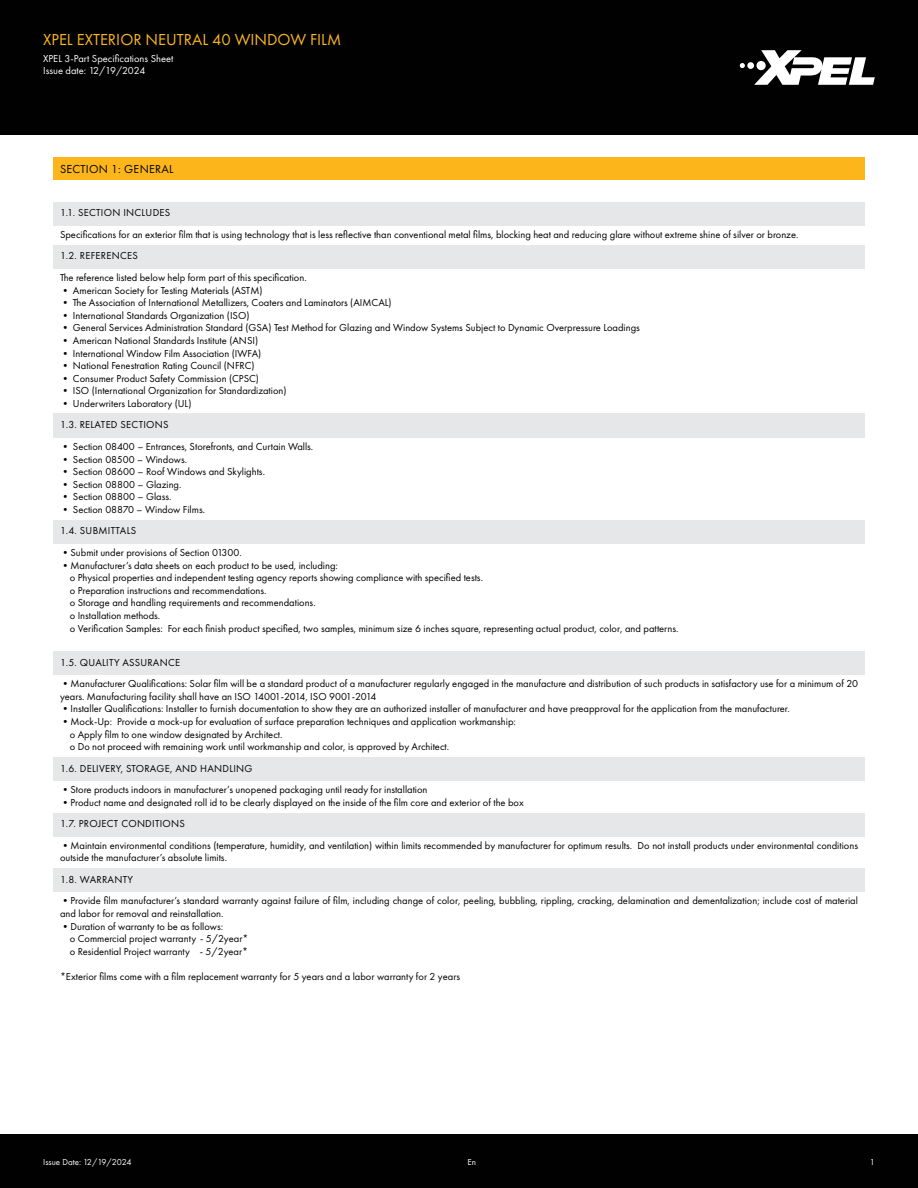
<style>
.page{position:relative;width:918px;height:1188px;background:#fff}
.page>*{position:absolute;margin:0;border:0;box-sizing:border-box;transform-origin:0 0}
.t1{font:16.5px "Futura PT";color:#fcb61c}
.Yellow_Header_Block{font:12px "Futura PT";letter-spacing:.02em;color:#010101}
.Grey_Header_Block{font:10.5px/12.6px "Futura PT";color:#010101}
.Grey_Header_Block-2{font:10.5px "Futura PT";letter-spacing:.025em;color:#010101}
.t2{font:10.5px/12.6px "Futura PT";color:#fff}
.t3{font:9px "Futura PT";color:#fff}
</style>
<div class="page">
<div style="left:0;top:0;width:918px;height:135px;background:#010101"></div>
<svg style="left:740px;top:50px;width:135px;height:35px"></svg>
<div style="left:0;top:1134px;width:918px;height:54px;background:#010101"></div>
<div style="left:53px;top:158px;width:812px;height:22px;background:#fcb61c"></div>
<div style="left:53px;top:202px;width:812px;height:24px;background:#e6e7e9"></div>
<div style="left:53px;top:245px;width:812px;height:24px;background:#e6e7e9"></div>
<div style="left:53px;top:414px;width:812px;height:24px;background:#e6e7e9"></div>
<div style="left:53px;top:520px;width:812px;height:24px;background:#e6e7e9"></div>
<div style="left:53px;top:651px;width:812px;height:24px;background:#e6e7e9"></div>
<div style="left:53px;top:757px;width:812px;height:24px;background:#e6e7e9"></div>
<div style="left:53px;top:813px;width:812px;height:24px;background:#e6e7e9"></div>
<div style="left:53px;top:868px;width:812px;height:24px;background:#e6e7e9"></div>
<h1 class="t1" style="left:43px;top:30px;width:300px">XPEL EXTERIOR NEUTRAL 40 WINDOW FILM</h1>
<p class="t2" style="left:43px;top:52px;width:132px">XPEL 3-Part Specifications Sheet<br>Issue date: 12/19/2024</p>
<p class="Yellow_Header_Block" style="left:60px;top:162px;width:115px">SECTION 1: GENERAL</p>
<p class="Grey_Header_Block-2" style="left:60px;top:207px;width:112px">1.1. SECTION INCLUDES</p>
<p class="Grey_Header_Block" style="left:60px;top:228px;width:740px">Specifications for an exterior film that is using technology that is less reflective than conventional metal films, blocking heat and reducing glare without extreme shine of silver or bronze.</p>
<p class="Grey_Header_Block-2" style="left:60px;top:250px;width:79px">1.2. REFERENCES</p>
<p class="Grey_Header_Block" style="left:60px;top:271px;width:248px">The reference listed below help form part of this specification.</p>
<p class="Grey_Header_Block" style="left:60px;top:284px;width:204px">• American Society for Testing Materials (ASTM)</p>
<p class="Grey_Header_Block" style="left:60px;top:296px;width:333px">• The Association of International Metallizers, Coaters and Laminators (AIMCAL)</p>
<p class="Grey_Header_Block" style="left:60px;top:309px;width:191px">• International Standards Organization (ISO)</p>
<p class="Grey_Header_Block" style="left:60px;top:322px;width:581px">• General Services Administration Standard (GSA) Test Method for Glazing and Window Systems Subject to Dynamic Overpressure Loadings</p>
<p class="Grey_Header_Block" style="left:60px;top:334px;width:200px">• American National Standards Institute (ANSI)</p>
<p class="Grey_Header_Block" style="left:60px;top:347px;width:203px">• International Window Film Association (IWFA)</p>
<p class="Grey_Header_Block" style="left:60px;top:359px;width:196px">• National Fenestration Rating Council (NFRC)</p>
<p class="Grey_Header_Block" style="left:60px;top:372px;width:201px">• Consumer Product Safety Commission (CPSC)</p>
<p class="Grey_Header_Block" style="left:60px;top:385px;width:228px">• ISO (International Organization for Standardization)</p>
<p class="Grey_Header_Block" style="left:60px;top:397px;width:133px">• Underwriters Laboratory (UL)</p>
<p class="Grey_Header_Block-2" style="left:60px;top:419px;width:110px">1.3. RELATED SECTIONS</p>
<p class="Grey_Header_Block" style="left:60px;top:440px;width:255px">• Section 08400 – Entrances, Storefronts, and Curtain Walls.</p>
<p class="Grey_Header_Block" style="left:60px;top:453px;width:129px">• Section 08500 – Windows.</p>
<p class="Grey_Header_Block" style="left:60px;top:465px;width:207px">• Section 08600 – Roof Windows and Skylights.</p>
<p class="Grey_Header_Block" style="left:60px;top:478px;width:123px">• Section 08800 – Glazing.</p>
<p class="Grey_Header_Block" style="left:60px;top:491px;width:113px">• Section 08800 – Glass.</p>
<p class="Grey_Header_Block" style="left:60px;top:503px;width:147px">• Section 08870 – Window Films.</p>
<p class="Grey_Header_Block-2" style="left:60px;top:525px;width:78px">1.4. SUBMITTALS</p>
<p class="Grey_Header_Block" style="left:60px;top:546px;width:183px">•Submit under provisions of Section 01300.</p>
<p class="Grey_Header_Block" style="left:60px;top:559px;width:279px">•Manufacturer’s data sheets on each product to be used, including:</p>
<p class="Grey_Header_Block" style="left:70px;top:571px;width:415px">o Physical properties and independent testing agency reports showing compliance with specified tests.</p>
<p class="Grey_Header_Block" style="left:70px;top:584px;width:198px">o Preparation instructions and recommendations.</p>
<p class="Grey_Header_Block" style="left:70px;top:597px;width:247px">o Storage and handling requirements and recommendations.</p>
<p class="Grey_Header_Block" style="left:70px;top:609px;width:92px">o Installation methods.</p>
<p class="Grey_Header_Block" style="left:70px;top:622px;width:610px">o Verification Samples: For each finish product specified, two samples, minimum size 6 inches square, representing actual product, color, and patterns.</p>
<p class="Grey_Header_Block-2" style="left:60px;top:656px;width:122px">1.5. QUALITY ASSURANCE</p>
<p class="Grey_Header_Block" style="left:60px;top:677px;width:800px">•Manufacturer Qualifications: Solar film will be a standard product of a manufacturer regularly engaged in the manufacture and distribution of such products in satisfactory use for a minimum of 20 years. Manufacturing facility shall have an ISO 14001-2014, ISO 9001-2014</p>
<p class="Grey_Header_Block" style="left:60px;top:703px;width:731px">•Installer Qualifications: Installer to furnish documentation to show they are an authorized installer of manufacturer and have preapproval for the application from the manufacturer.</p>
<p class="Grey_Header_Block" style="left:60px;top:715px;width:457px">•Mock-Up: Provide a mock-up for evaluation of surface preparation techniques and application workmanship:</p>
<p class="Grey_Header_Block" style="left:70px;top:728px;width:214px">o Apply film to one window designated by Architect.</p>
<p class="Grey_Header_Block" style="left:70px;top:740px;width:381px">o Do not proceed with remaining work until workmanship and color, is approved by Architect.</p>
<p class="Grey_Header_Block-2" style="left:60px;top:762px;width:194px">1.6. DELIVERY, STORAGE, AND HANDLING</p>
<p class="Grey_Header_Block" style="left:60px;top:783px;width:369px">•Store products indoors in manufacturer’s unopened packaging until ready for installation</p>
<p class="Grey_Header_Block" style="left:60px;top:796px;width:465px">•Product name and designated roll id to be clearly displayed on the inside of the film core and exterior of the box</p>
<p class="Grey_Header_Block-2" style="left:60px;top:818px;width:126px">1.7. PROJECT CONDITIONS</p>
<p class="Grey_Header_Block" style="left:60px;top:839px;width:800px">•Maintain environmental conditions (temperature, humidity, and ventilation) within limits recommended by manufacturer for optimum results. Do not install products under environmental conditions outside the manufacturer’s absolute limits.</p>
<p class="Grey_Header_Block-2" style="left:60px;top:873px;width:75px">1.8. WARRANTY</p>
<p class="Grey_Header_Block" style="left:60px;top:895px;width:800px">•Provide film manufacturer’s standard warranty against failure of film, including change of color, peeling, bubbling, rippling, cracking, delamination and dementalization; include cost of material and labor for removal and reinstallation.</p>
<p class="Grey_Header_Block" style="left:60px;top:920px;width:165px">•Duration of warranty to be as follows:</p>
<p class="Grey_Header_Block" style="left:70px;top:932px;width:180px">o Commercial project warranty - 5/2year*</p>
<p class="Grey_Header_Block" style="left:70px;top:945px;width:180px">o Residential Project warranty - 5/2year*</p>
<p class="Grey_Header_Block" style="left:60px;top:970px;width:402px">*Exterior films come with a film replacement warranty for 5 years and a labor warranty for 2 years</p>
<p class="t3" style="left:43px;top:1156px;width:90px">Issue Date: 12/19/2024</p>
<p class="t3" style="left:468px;top:1156px;width:10px">En</p>
<p class="t3" style="left:870px;top:1156px;width:7px">1</p>
</div>
